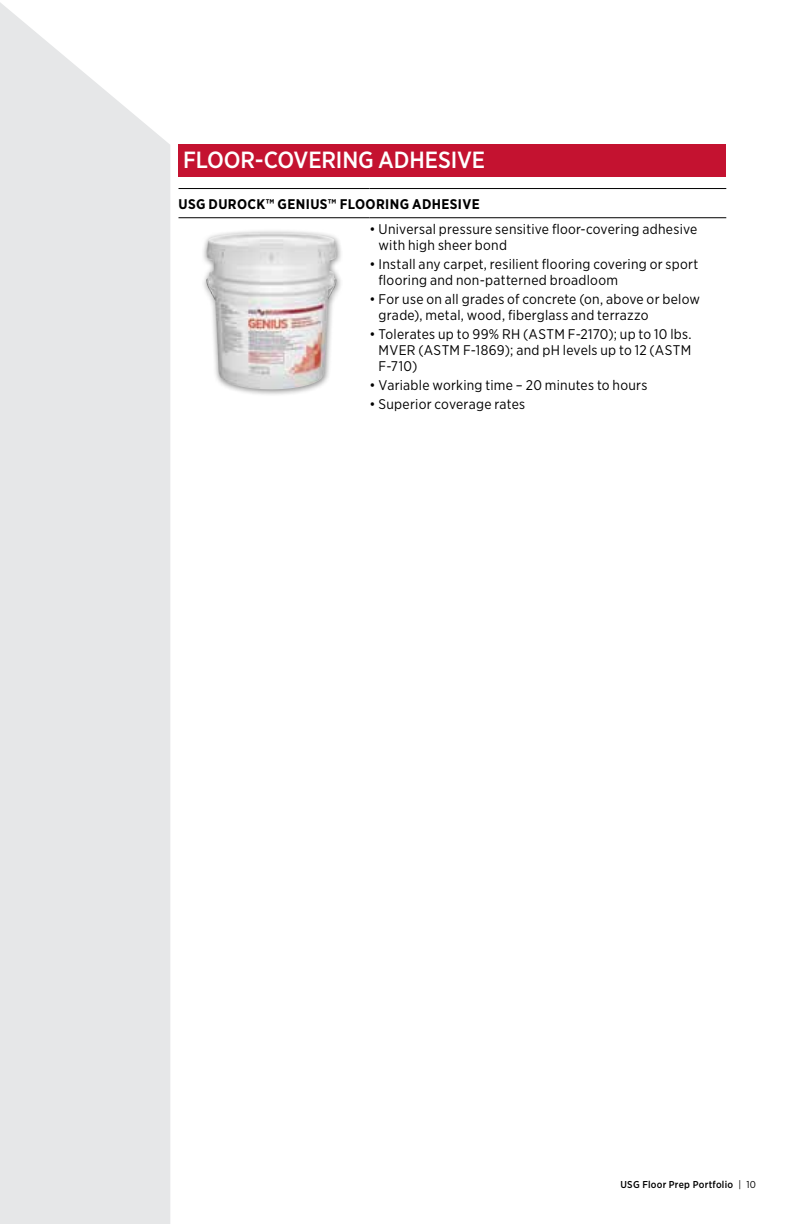
<style>
.page{position:relative;width:792px;height:1224px;background:#fff}
.page>*{position:absolute;margin:0;border:0;box-sizing:border-box;transform-origin:0 0}
.t1{font:500 23.4px "Gotham Narrow";letter-spacing:-.01em;color:#fff}
.t2{font:14px/16px "Gotham Narrow";letter-spacing:.02em;color:#000}
.t3{font:700 14px "Gotham Narrow";letter-spacing:.025em;color:#000}
.t4{font:500 10px "Gotham Narrow";letter-spacing:.025em;color:#000}
.s1{font-weight:400}
</style>
<div class="page">
<div style="left:0;top:2px;width:170px;height:1222px;background:#e6e7e8"></div>
<div style="left:179px;top:144px;width:547px;height:33px;background:#c41230"></div>
<hr style="left:179px;top:217px;width:190px;height:1px;background:#000">
<hr style="left:369px;top:217px;width:357px;height:1px;background:#000">
<hr style="left:179px;top:188px;width:190px;height:1px;background:#000">
<hr style="left:369px;top:188px;width:357px;height:1px;background:#000">
<div style="left:201px;top:228px;width:142px;height:169px;background:#000;opacity:.45"></div>
<img style="left:206px;top:233px;width:66px;height:24px">
<h1 class="t1" style="left:183px;top:145px;width:303px">FLOOR-COVERING ADHESIVE</h1>
<p class="t3" style="left:179px;top:195px;width:303px">USG DUROCK™ GENIUS™ FLOORING ADHESIVE</p>
<p class="t2" style="left:379px;top:221px;width:320px;text-indent:-9px">• Universal pressure sensitive floor-covering adhesive with high sheer bond</p>
<p class="t2" style="left:379px;top:256px;width:321px;text-indent:-9px">• Install any carpet, resilient flooring covering or sport flooring and non-patterned broadloom</p>
<p class="t2" style="left:379px;top:291px;width:323px;text-indent:-9px">• For use on all grades of concrete (on, above or below grade), metal, wood, fiberglass and terrazzo</p>
<p class="t2" style="left:379px;top:326px;width:314px;text-align:justify;text-indent:-9px">• Tolerates up to 99% RH (ASTM F-2170); up to 10 lbs.<br>MVER (ASTM F-1869); and pH levels up to 12 (ASTM F-710)</p>
<p class="t2" style="left:369px;top:377px;width:280px">• Variable working time – 20 minutes to hours</p>
<p class="t2" style="left:369px;top:396px;width:157px">• Superior coverage rates</p>
<p class="t4" style="left:620px;top:1178px;width:137px">USG Floor Prep Portfolio <span class="s1">| 10</span></p>
</div>
